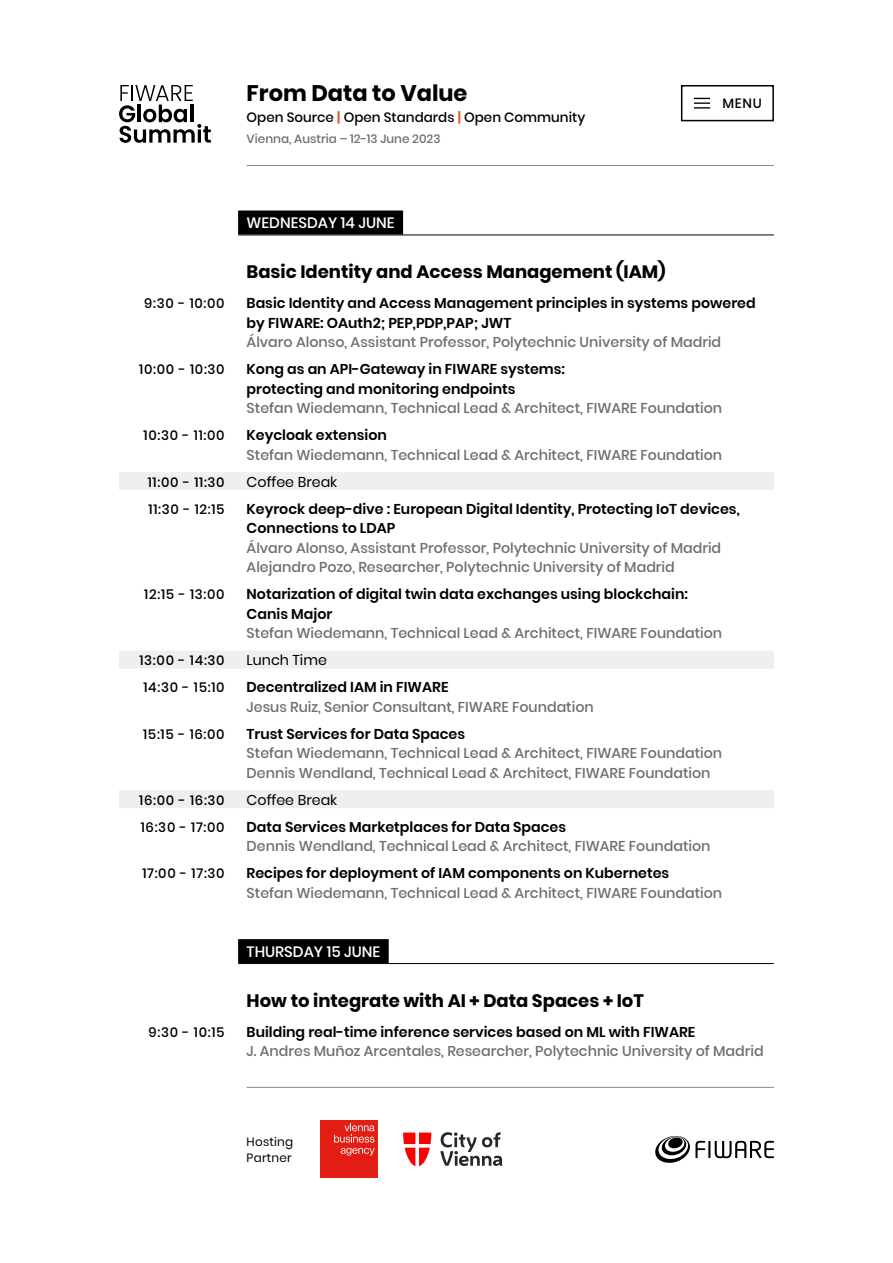
<style>
.page{position:relative;width:893px;height:1263px;background:#fff}
.page>*{position:absolute;margin:0;border:0;box-sizing:border-box;transform-origin:0 0}
.t1{font:700 22.5px "Poppins";color:#000}
.t2{font:700 18px "Poppins";color:#000}
.Title_Header{font:500 15px "Poppins";color:#fff}
.t3{font:500 14.25px/19.5px "Poppins";color:#6e6e6e}
.t4{font:600 14.25px/19.5px "Poppins";color:#000}
.t5{font:14.25px "Poppins";color:#000}
.t6{font:500 13.5px "Poppins";letter-spacing:.05em;color:#000}
.t7{font:500 13.5px "Poppins";color:#000}
.t8{font:500 12px "Poppins";color:#6e6e6e}
.t9{font:12px/16.5px "Poppins";letter-spacing:.02em;color:#000}
.s1{font-weight:600;color:#e9501c}
</style>
<div class="page">
<div style="left:238px;top:210px;width:165px;height:24px;background:#000"></div>
<hr style="left:238px;top:234px;width:536px;height:1px;background:#000">
<div style="left:119px;top:472px;width:655px;height:18px;background:#efefef"></div>
<div style="left:119px;top:651px;width:655px;height:18px;background:#efefef"></div>
<div style="left:119px;top:790px;width:655px;height:18px;background:#efefef"></div>
<div style="left:238px;top:939px;width:151px;height:24px;background:#000"></div>
<hr style="left:238px;top:963px;width:536px;height:1px;background:#000">
<svg style="left:119px;top:85px;width:92px;height:58px"></svg>
<svg style="left:655px;top:1136px;width:119px;height:27px"></svg>
<svg style="left:440px;top:1132px;width:62px;height:34px"></svg>
<svg style="left:403px;top:1132px;width:28px;height:34px"></svg>
<div style="left:320px;top:1120px;width:58px;height:58px;background:#e21e14"></div>
<svg style="left:334px;top:1123px;width:41px;height:19px"></svg>
<svg style="left:341px;top:1148px;width:34px;height:7px"></svg>
<hr style="left:247px;top:165px;width:527px;height:1px;background:#878786">
<hr style="left:247px;top:1087px;width:527px;height:1px;background:#878786">
<svg style="left:694px;top:98px;width:16px;height:11px"></svg>
<div style="left:681px;top:85px;width:93px;height:36px;border:2px solid #000"></div>
<h1 class="t1" style="left:247px;top:80px;width:222px">From Data to Value</h1>
<p class="t7" style="left:247px;top:110px;width:340px">Open Source <span class="s1">|</span> Open Standards <span class="s1">|</span> Open Community</p>
<p class="t8" style="left:247px;top:132px;width:195px">Vienna, Austria – 12-13 June 2023</p>
<p class="Title_Header" style="left:247px;top:214px;width:149px">WEDNESDAY 14 JUNE</p>
<p class="t2" style="left:247px;top:261px;width:421px">Basic Identity and Access Management (IAM)</p>
<p class="t6" style="left:722px;top:95px;width:41px">MENU</p>
<p class="t6" style="left:144px;top:296px;width:82px">9:30 - 10:00</p>
<p class="t4" style="left:247px;top:293px;width:511px">Basic Identity and Access Management principles in systems powered by FIWARE: OAuth2; PEP,PDP,PAP; JWT</p>
<p class="t3" style="left:247px;top:332px;width:476px">Álvaro Alonso, Assistant Professor, Polytechnic University of Madrid</p>
<p class="t6" style="left:139px;top:362px;width:87px">10:00 - 10:30</p>
<p class="t4" style="left:247px;top:359px;width:320px">Kong as an API-Gateway in FIWARE systems: protecting and monitoring endpoints</p>
<p class="t3" style="left:247px;top:398px;width:477px">Stefan Wiedemann, Technical Lead &amp; Architect, FIWARE Foundation</p>
<p class="t6" style="left:144px;top:428px;width:83px">10:30 - 11:00</p>
<p class="t4" style="left:247px;top:425px;width:142px">Keycloak extension</p>
<p class="t3" style="left:247px;top:445px;width:477px">Stefan Wiedemann, Technical Lead &amp; Architect, FIWARE Foundation</p>
<p class="t6" style="left:148px;top:474px;width:78px">11:00 - 11:30</p>
<p class="t5" style="left:247px;top:473px;width:92px">Coffee Break</p>
<p class="t6" style="left:149px;top:501px;width:78px">11:30 - 12:15</p>
<p class="t4" style="left:247px;top:499px;width:495px">Keyrock deep-dive : European Digital Identity, Protecting IoT devices,<br>Connections to LDAP</p>
<p class="t3" style="left:247px;top:538px;width:476px">Álvaro Alonso, Assistant Professor, Polytechnic University of Madrid</p>
<p class="t3" style="left:247px;top:557px;width:430px">Alejandro Pozo, Researcher, Polytechnic University of Madrid</p>
<p class="t6" style="left:144px;top:587px;width:82px">12:15 - 13:00</p>
<p class="t4" style="left:247px;top:584px;width:443px">Notarization of digital twin data exchanges using blockchain:<br>Canis Major</p>
<p class="t3" style="left:247px;top:623px;width:477px">Stefan Wiedemann, Technical Lead &amp; Architect, FIWARE Foundation</p>
<p class="t6" style="left:139px;top:653px;width:87px">13:00 - 14:30</p>
<p class="t5" style="left:247px;top:652px;width:82px">Lunch Time</p>
<p class="t6" style="left:143px;top:680px;width:83px">14:30 - 15:10</p>
<p class="t4" style="left:247px;top:677px;width:203px">Decentralized IAM in FIWARE</p>
<p class="t3" style="left:247px;top:697px;width:349px">Jesus Ruiz, Senior Consultant, FIWARE Foundation</p>
<p class="t6" style="left:143px;top:726px;width:83px">15:15 - 16:00</p>
<p class="t4" style="left:247px;top:724px;width:220px">Trust Services for Data Spaces</p>
<p class="t3" style="left:247px;top:743px;width:477px">Stefan Wiedemann, Technical Lead &amp; Architect, FIWARE Foundation<br>Dennis Wendland, Technical Lead &amp; Architect, FIWARE Foundation</p>
<p class="t6" style="left:139px;top:792px;width:87px">16:00 - 16:30</p>
<p class="t5" style="left:247px;top:791px;width:92px">Coffee Break</p>
<p class="t6" style="left:141px;top:819px;width:85px">16:30 - 17:00</p>
<p class="t4" style="left:247px;top:817px;width:321px">Data Services Marketplaces for Data Spaces</p>
<p class="t3" style="left:247px;top:836px;width:465px">Dennis Wendland, Technical Lead &amp; Architect, FIWARE Foundation</p>
<p class="t6" style="left:142px;top:866px;width:84px">17:00 - 17:30</p>
<p class="t4" style="left:247px;top:863px;width:424px">Recipes for deployment of IAM components on Kubernetes</p>
<p class="t3" style="left:247px;top:883px;width:477px">Stefan Wiedemann, Technical Lead &amp; Architect, FIWARE Foundation</p>
<p class="Title_Header" style="left:247px;top:943px;width:135px">THURSDAY 15 JUNE</p>
<p class="t2" style="left:247px;top:990px;width:399px">How to integrate with AI + Data Spaces + IoT</p>
<p class="t6" style="left:149px;top:1024px;width:78px">9:30 - 10:15</p>
<p class="t4" style="left:247px;top:1022px;width:450px">Building real-time inference services based on ML with FIWARE</p>
<p class="t3" style="left:247px;top:1041px;width:519px">J. Andres Muñoz Arcentales, Researcher, Polytechnic University of Madrid</p>
<p class="t9" style="left:247px;top:1133px;width:48px">Hosting<br>Partner</p>
</div>
